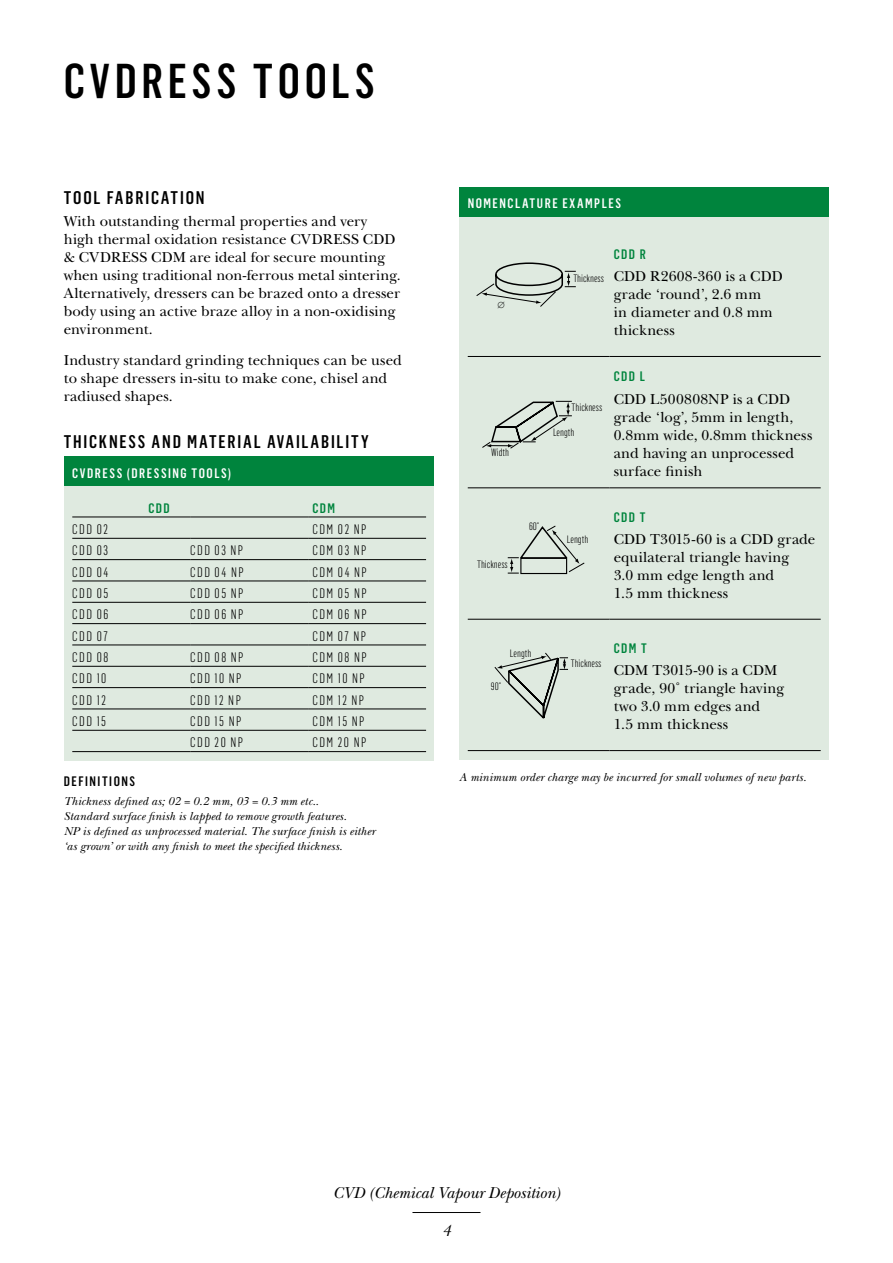
<style>
.page{position:relative;width:893px;height:1263px;background:#fff}
.page>*{position:absolute;margin:0;border:0;box-sizing:border-box;transform-origin:0 0}
.t1{font:500 48px "Flama Condensed";letter-spacing:.1em;color:#000}
.t2{font:500 18px "Flama Condensed";letter-spacing:.1em;color:#000}
.t3{font:italic 16.5px "New Baskerville Std";color:#000}
.t4{font:15px/18px "New Baskerville Std";letter-spacing:.01em;color:#000}
.t5{font:300 13.5px "Flama Condensed";letter-spacing:.11em;color:#000}
.t6{font:500 13.5px "Flama Condensed";letter-spacing:.115em;color:#fff}
.t7{font:500 13.5px "Flama Condensed";letter-spacing:.11em;color:#00843d}
.t8{font:500 13.5px "Flama Condensed";letter-spacing:.11em;color:#000}
.t9{font:italic 12px/15px "New Baskerville Std";letter-spacing:.015em;color:#000}
.t10{font:300 10.5px "Flama Condensed";color:#000}
</style>
<div class="page">
<hr style="left:412px;top:1212px;width:68px;height:1px;background:#000">
<div style="left:64px;top:486px;width:370px;height:274px;background:#dfeae0"></div>
<hr style="left:72px;top:538px;width:118px;height:1px;background:#000">
<hr style="left:190px;top:538px;width:118px;height:1px;background:#000">
<hr style="left:308px;top:538px;width:118px;height:1px;background:#000">
<hr style="left:72px;top:559px;width:118px;height:1px;background:#000">
<hr style="left:190px;top:559px;width:118px;height:1px;background:#000">
<hr style="left:308px;top:559px;width:118px;height:1px;background:#000">
<hr style="left:72px;top:602px;width:118px;height:1px;background:#000">
<hr style="left:190px;top:602px;width:118px;height:1px;background:#000">
<hr style="left:308px;top:602px;width:118px;height:1px;background:#000">
<hr style="left:72px;top:623px;width:118px;height:1px;background:#000">
<hr style="left:190px;top:623px;width:118px;height:1px;background:#000">
<hr style="left:308px;top:623px;width:118px;height:1px;background:#000">
<hr style="left:72px;top:645px;width:118px;height:1px;background:#000">
<hr style="left:190px;top:645px;width:118px;height:1px;background:#000">
<hr style="left:308px;top:645px;width:118px;height:1px;background:#000">
<hr style="left:72px;top:666px;width:118px;height:1px;background:#000">
<hr style="left:190px;top:666px;width:118px;height:1px;background:#000">
<hr style="left:308px;top:666px;width:118px;height:1px;background:#000">
<hr style="left:72px;top:687px;width:118px;height:1px;background:#000">
<hr style="left:190px;top:687px;width:118px;height:1px;background:#000">
<hr style="left:308px;top:687px;width:118px;height:1px;background:#000">
<hr style="left:72px;top:708px;width:118px;height:1px;background:#000">
<hr style="left:190px;top:708px;width:118px;height:1px;background:#000">
<hr style="left:308px;top:708px;width:118px;height:1px;background:#000">
<hr style="left:72px;top:730px;width:118px;height:1px;background:#000">
<hr style="left:190px;top:730px;width:118px;height:1px;background:#000">
<hr style="left:308px;top:730px;width:118px;height:1px;background:#000">
<hr style="left:72px;top:751px;width:118px;height:1px;background:#000">
<hr style="left:190px;top:751px;width:118px;height:1px;background:#000">
<hr style="left:308px;top:751px;width:118px;height:1px;background:#000">
<hr style="left:72px;top:517px;width:118px;height:1px;background:#000">
<hr style="left:190px;top:517px;width:118px;height:1px;background:#000">
<hr style="left:308px;top:517px;width:118px;height:1px;background:#000">
<hr style="left:72px;top:581px;width:118px;height:1px;background:#000">
<hr style="left:190px;top:581px;width:118px;height:1px;background:#000">
<hr style="left:308px;top:581px;width:118px;height:1px;background:#000">
<div style="left:64px;top:457px;width:370px;height:29px;background:#00843d"></div>
<div style="left:459px;top:187px;width:370px;height:30px;background:#00843d"></div>
<div style="left:459px;top:217px;width:370px;height:542px;background:#dfeae0"></div>
<hr style="left:609px;top:356px;width:212px;height:1px;background:#000">
<hr style="left:468px;top:487px;width:141px;height:1px;background:#000">
<hr style="left:609px;top:487px;width:212px;height:1px;background:#000">
<hr style="left:468px;top:619px;width:141px;height:1px;background:#000">
<hr style="left:609px;top:619px;width:212px;height:1px;background:#000">
<hr style="left:609px;top:750px;width:212px;height:1px;background:#000">
<hr style="left:468px;top:356px;width:141px;height:1px;background:#000">
<hr style="left:468px;top:750px;width:141px;height:1px;background:#000">
<svg style="left:482px;top:400px;width:90px;height:49px"></svg>
<svg style="left:507px;top:525px;width:78px;height:50px"></svg>
<svg style="left:494px;top:652px;width:74px;height:66px"></svg>
<svg style="left:476px;top:262px;width:100px;height:45px"></svg>
<h1 class="t1" style="left:64px;top:51px;width:312px">CVDRESS TOOLS</h1>
<p class="t2" style="left:64px;top:186px;width:142px">TOOL FABRICATION</p>
<p class="t4" style="left:64px;top:213px;width:338px">With outstanding thermal properties and very high thermal oxidation resistance CVDRESS CDD &amp; CVDRESS CDM are ideal for secure mounting when using traditional non-ferrous metal sintering.<br>Alternatively, dressers can be brazed onto a dresser body using an active braze alloy in a non-oxidising environment.</p>
<p class="t4" style="left:64px;top:351px;width:340px">Industry standard grinding techniques can be used to shape dressers in-situ to make cone, chisel and radiused shapes.</p>
<p class="t2" style="left:64px;top:431px;width:306px">THICKNESS AND MATERIAL AVAILABILITY</p>
<p class="t6" style="left:72px;top:464px;width:160px">CVDRESS (DRESSING TOOLS)</p>
<p class="t7" style="left:148px;top:499px;width:23px">CDD</p>
<p class="t7" style="left:312px;top:499px;width:24px">CDM</p>
<p class="t5" style="left:72px;top:521px;width:37px">CDD 02</p>
<p class="t5" style="left:312px;top:521px;width:56px">CDM 02 NP</p>
<p class="t5" style="left:72px;top:542px;width:37px">CDD 03</p>
<p class="t5" style="left:190px;top:542px;width:55px">CDD 03 NP</p>
<p class="t5" style="left:312px;top:542px;width:56px">CDM 03 NP</p>
<p class="t5" style="left:72px;top:564px;width:38px">CDD 04</p>
<p class="t5" style="left:190px;top:564px;width:55px">CDD 04 NP</p>
<p class="t5" style="left:312px;top:564px;width:56px">CDM 04 NP</p>
<p class="t5" style="left:72px;top:585px;width:38px">CDD 05</p>
<p class="t5" style="left:190px;top:585px;width:55px">CDD 05 NP</p>
<p class="t5" style="left:312px;top:585px;width:56px">CDM 05 NP</p>
<p class="t5" style="left:72px;top:606px;width:38px">CDD 06</p>
<p class="t5" style="left:190px;top:606px;width:55px">CDD 06 NP</p>
<p class="t5" style="left:312px;top:606px;width:56px">CDM 06 NP</p>
<p class="t5" style="left:72px;top:627px;width:37px">CDD 07</p>
<p class="t5" style="left:312px;top:627px;width:55px">CDM 07 NP</p>
<p class="t5" style="left:72px;top:649px;width:38px">CDD 08</p>
<p class="t5" style="left:190px;top:649px;width:55px">CDD 08 NP</p>
<p class="t5" style="left:312px;top:649px;width:56px">CDM 08 NP</p>
<p class="t5" style="left:72px;top:670px;width:36px">CDD 10</p>
<p class="t5" style="left:190px;top:670px;width:53px">CDD 10 NP</p>
<p class="t5" style="left:312px;top:670px;width:54px">CDM 10 NP</p>
<p class="t5" style="left:72px;top:691px;width:35px">CDD 12</p>
<p class="t5" style="left:190px;top:691px;width:52px">CDD 12 NP</p>
<p class="t5" style="left:312px;top:691px;width:53px">CDM 12 NP</p>
<p class="t5" style="left:72px;top:713px;width:35px">CDD 15</p>
<p class="t5" style="left:190px;top:713px;width:53px">CDD 15 NP</p>
<p class="t5" style="left:312px;top:713px;width:54px">CDM 15 NP</p>
<p class="t5" style="left:190px;top:734px;width:54px">CDD 20 NP</p>
<p class="t5" style="left:312px;top:734px;width:55px">CDM 20 NP</p>
<p class="t8" style="left:64px;top:773px;width:73px">DEFINITIONS</p>
<p class="t9" style="left:64px;top:794px;width:313px">Thickness defined as; 02 = 0.2 mm, 03 = 0.3 mm etc..<br>Standard surface finish is lapped to remove growth features.<br>NP is defined as unprocessed material. The surface finish is either ‘as grown’ or with any finish to meet the specified thickness.</p>
<p class="t6" style="left:468px;top:194px;width:155px">NOMENCLATURE EXAMPLES</p>
<p class="t10" style="left:491px;top:446px;width:19px">Width</p>
<p class="t10" style="left:477px;top:558px;width:32px">Thickness</p>
<p class="t10" style="left:529px;top:520px;width:12px">60˚</p>
<p class="t10" style="left:573px;top:272px;width:32px">Thickness</p>
<p class="t10" style="left:572px;top:401px;width:32px">Thickness</p>
<p class="t10" style="left:553px;top:426px;width:23px">Length</p>
<p class="t10" style="left:567px;top:533px;width:23px">Length</p>
<p class="t7" style="left:614px;top:246px;width:34px">CDD R</p>
<p class="t4" style="left:614px;top:268px;width:171px">CDD R2608-360 is a CDD grade ‘round’, 2.6 mm<br>in diameter and 0.8 mm thickness</p>
<p class="t7" style="left:614px;top:368px;width:33px">CDD L</p>
<p class="t4" style="left:614px;top:390px;width:200px">CDD L500808NP is a CDD grade ‘log’, 5mm in length,<br>0.8mm wide, 0.8mm thickness and having an unprocessed surface finish</p>
<p class="t7" style="left:614px;top:508px;width:33px">CDD T</p>
<p class="t4" style="left:614px;top:530px;width:203px">CDD T3015-60 is a CDD grade equilateral triangle having<br>3.0 mm edge length and<br>1.5 mm thickness</p>
<p class="t10" style="left:491px;top:680px;width:12px">90˚</p>
<p class="t10" style="left:510px;top:647px;width:23px">Length</p>
<p class="t10" style="left:571px;top:656px;width:32px">Thickness</p>
<p class="t7" style="left:614px;top:640px;width:35px">CDM T</p>
<p class="t4" style="left:614px;top:662px;width:172px">CDM T3015-90 is a CDM grade, 90˚ triangle having two 3.0 mm edges and<br>1.5 mm thickness</p>
<p class="t9" style="left:459px;top:770px;width:349px">A minimum order charge may be incurred for small volumes of new parts.</p>
<p class="t3" style="left:333px;top:1183px;width:229px">CVD (Chemical Vapour Deposition)</p>
<p class="t3" style="left:442px;top:1221px;width:10px">4</p>
</div>
